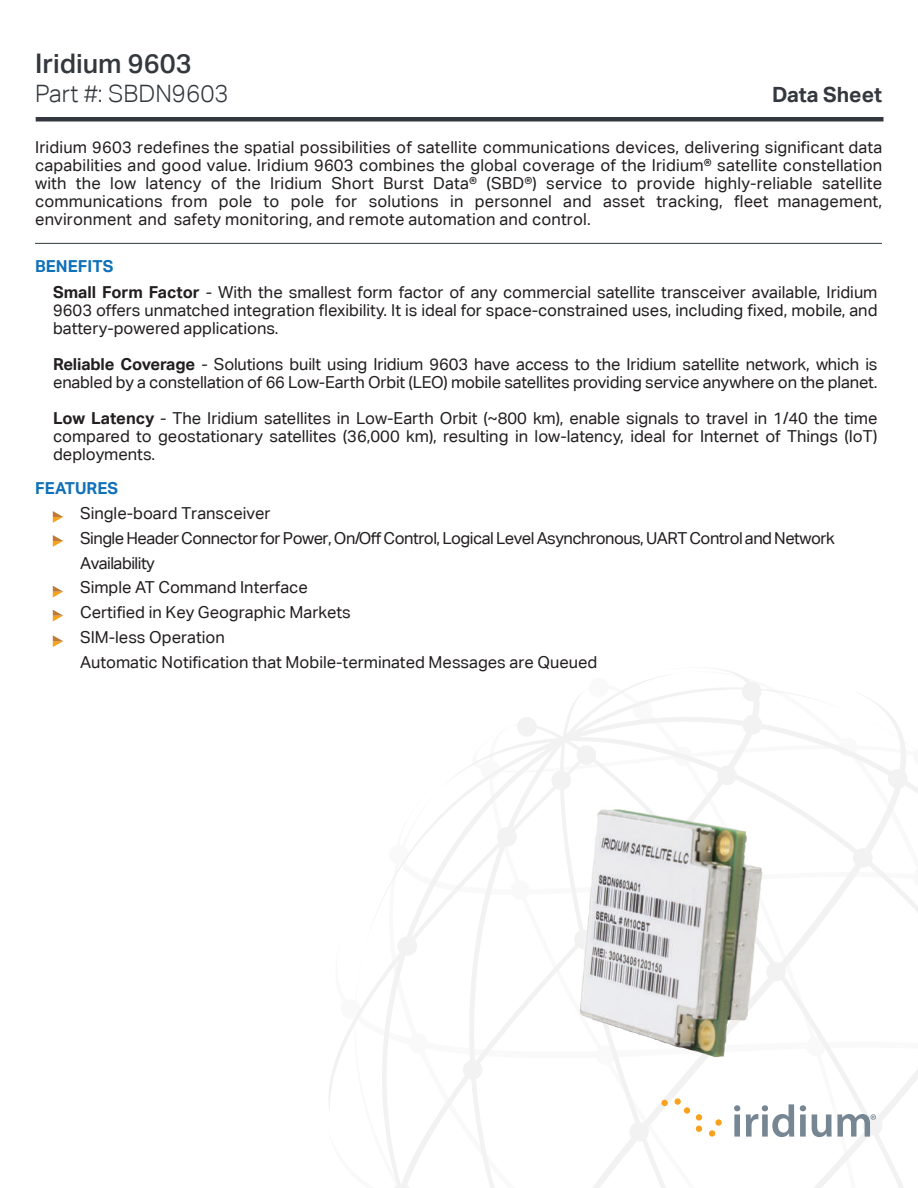
<style>
.page{position:relative;width:918px;height:1188px;background:#fff}
.page>*{position:absolute;margin:0;border:0;box-sizing:border-box;transform-origin:0 0}
.t1{font:500 27px "Aktiv Grotesk";color:#33383e}
.t2{font:300 24px "Aktiv Grotesk";color:#33383e}
.t3{font:700 21px "Aktiv Grotesk";color:#33383e}
.t4{font:16.5px/18px "Aktiv Grotesk";color:#231f20}
.t5{font:700 16.5px "Aktiv Grotesk";color:#1070b9}
.s1{font-weight:700;color:#1070b9}
.s2{font-weight:700}
</style>
<div class="page">
<svg style="left:329px;top:668px;width:589px;height:520px"></svg>
<hr style="left:35px;top:243px;width:847px;height:1px;background:#33383e">
<div style="left:36px;top:117px;width:848px;height:5px;background:#33383e"></div>
<svg style="left:734px;top:1105px;width:6px;height:32px"></svg>
<svg style="left:746px;top:1104px;width:48px;height:33px"></svg>
<svg style="left:800px;top:1105px;width:6px;height:32px"></svg>
<div style="left:661px;top:1100px;width:7px;height:6px;background:#f8a11c;border-radius:50%"></div>
<div style="left:675px;top:1098px;width:6px;height:7px;background:#f8a11c;border-radius:50%"></div>
<div style="left:684px;top:1107px;width:6px;height:7px;background:#f8a11c;border-radius:50%"></div>
<div style="left:696px;top:1114px;width:6px;height:7px;background:#f8a11c;border-radius:50%"></div>
<svg style="left:696px;top:1126px;width:6px;height:6px"></svg>
<div style="left:709px;top:1130px;width:6px;height:7px;background:#f8a11c;border-radius:50%"></div>
<svg style="left:715px;top:1119px;width:7px;height:7px"></svg>
<svg style="left:812px;top:1114px;width:64px;height:23px"></svg>
<svg style="left:53px;top:535px;width:10px;height:12px"></svg>
<svg style="left:53px;top:511px;width:10px;height:12px"></svg>
<svg style="left:53px;top:610px;width:10px;height:11px"></svg>
<svg style="left:53px;top:586px;width:10px;height:11px"></svg>
<img style="left:576px;top:805px;width:188px;height:253px">
<svg style="left:53px;top:635px;width:10px;height:12px"></svg>
<h1 class="t1" style="left:35px;top:48px;width:158px">Iridium 9603</h1>
<h2 class="t2" style="left:35px;top:80px;width:195px">Part #: SBDN9603</h2>
<p class="t3" style="left:772px;top:81px;width:111px">Data Sheet</p>
<p class="t4" style="left:35px;top:138px;width:849px;text-align:justify">Iridium 9603 redefines the spatial possibilities of satellite communications devices, delivering significant data capabilities and good value. Iridium 9603 combines the global coverage of the Iridium® satellite constellation with the low latency of the Iridium Short Burst Data® (SBD®) service to provide highly-reliable satellite communications from pole to pole for solutions in personnel and asset tracking, fleet management, environment and safety monitoring, and remote automation and control.</p>
<p class="t4" style="left:53px;top:253px;width:826px;line-height:26.2px;text-indent:-18px"><span class="s1">BENEFITS<br></span><span class="s2">Small Form Factor</span> - With the smallest form factor of any commercial satellite transceiver available, Iridium</p>
<p class="t4" style="left:53px;top:301px;width:826px">9603 offers unmatched integration flexibility. It is ideal for space-constrained uses, including fixed, mobile, and battery-powered applications.</p>
<p class="t4" style="left:53px;top:355px;width:826px"><span class="s2">Reliable Coverage</span> - Solutions built using Iridium 9603 have access to the Iridium satellite network, which is enabled by a constellation of 66 Low-Earth Orbit (LEO) mobile satellites providing service anywhere on the planet.</p>
<p class="t4" style="left:53px;top:409px;width:826px;text-align:justify"><span class="s2">Low Latency</span> - The Iridium satellites in Low-Earth Orbit (~800 km), enable signals to travel in 1/40 the time compared to geostationary satellites (36,000 km), resulting in low-latency, ideal for Internet of Things (IoT) deployments.</p>
<p class="t5" style="left:35px;top:478px;width:84px">FEATURES</p>
<p class="t4" style="left:80px;top:501px;width:756px;line-height:24.8px">Single-board Transceiver<br>Single Header Connector for Power, On/Off Control, Logical Level Asynchronous, UARTControl and Network Availability<br>Simple AT Command Interface<br>Certified in Key Geographic Markets<br>SIM-less Operation<br>Automatic Notification that Mobile-terminated Messages are Queued</p>
</div>
